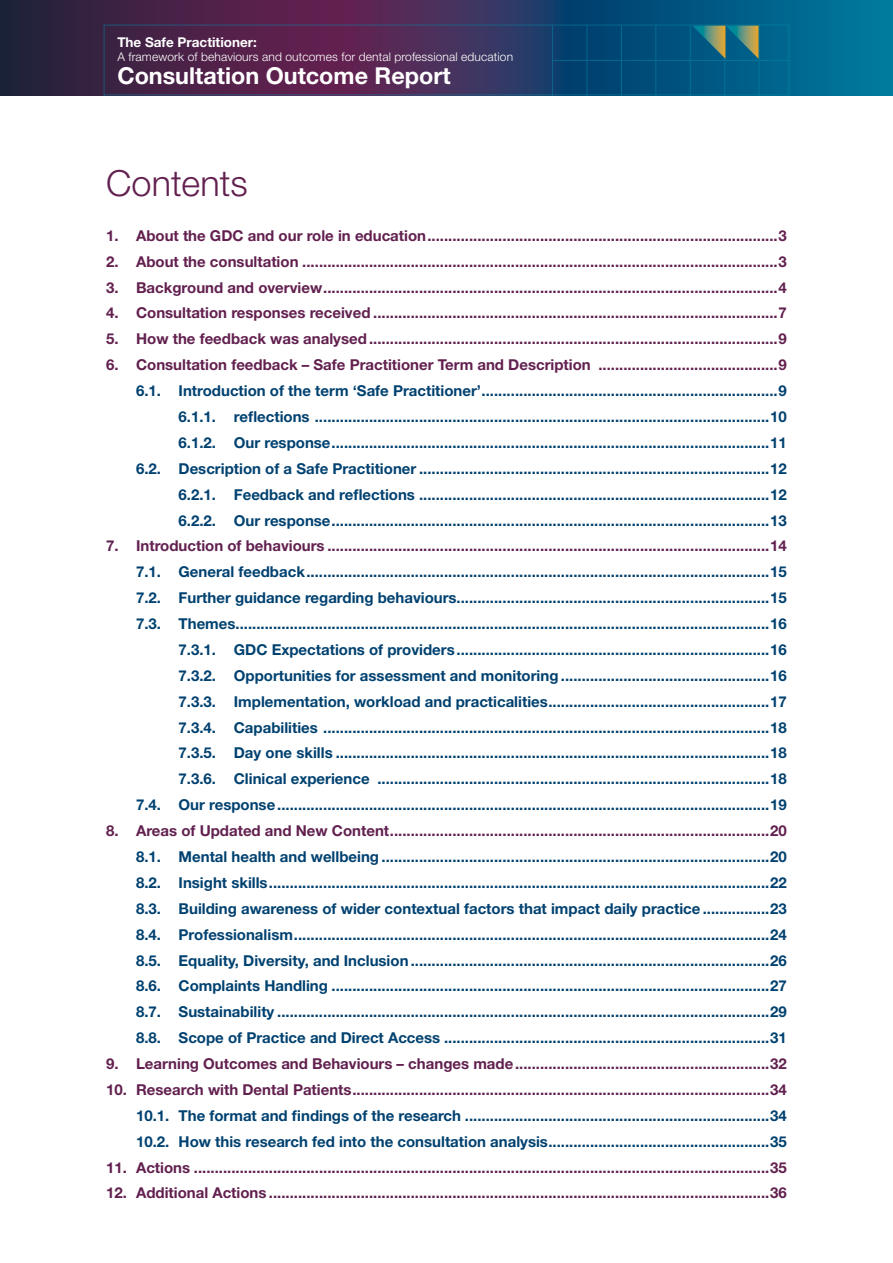
<style>
.page{position:relative;width:893px;height:1263px;background:#fff}
.page>*{position:absolute;margin:0;border:0;box-sizing:border-box;transform-origin:0 0}
.t1{font:300 36px "Helvetica Neue LT Std";color:#62204f}
.t2{font:700 23.4px "Helvetica Neue LT Std";color:#fff}
.t3{font:700 15px "Helvetica Neue LT Std";color:#004170}
.t4{font:700 15px "Helvetica Neue LT Std";color:#62204f}
.t5{font:700 13.5px "Helvetica Neue LT Std";color:#fff}
.t6{font:300 12px "Helvetica Neue LT Std";letter-spacing:.01em;color:#fff}
</style>
<div class="page">
<svg style="left:0;top:0;width:893px;height:96px;background:#214166"></svg>
<svg style="left:104px;top:25px;width:685px;height:70px;background:#343560"></svg>
<hr style="left:759px;top:25px;width:1px;height:71px;background:#0987a3">
<hr style="left:724px;top:25px;width:1px;height:71px;background:#0987a3">
<hr style="left:690px;top:25px;width:1px;height:71px;background:#0987a3">
<hr style="left:656px;top:25px;width:1px;height:71px;background:#0987a3">
<hr style="left:621px;top:25px;width:1px;height:71px;background:#0987a3">
<hr style="left:587px;top:25px;width:1px;height:71px;background:#0987a3">
<hr style="left:552px;top:25px;width:1px;height:71px;background:#0987a3">
<hr style="left:552px;top:60px;width:237px;height:1px;background:#0987a3">
<hr style="left:104px;top:95px;width:685px;height:1px;background:#0987a3">
<svg style="left:692px;top:26px;width:66px;height:33px;background:#437976"></svg>
<p class="t5" style="left:117px;top:33px;width:141px">The Safe Practitioner:</p>
<p class="t6" style="left:117px;top:49px;width:397px">A framework of behaviours and outcomes for dental professional education</p>
<h2 class="t2" style="left:117px;top:61px;width:335px">Consultation Outcome Report</h2>
<h1 class="t1" style="left:106px;top:161px;width:143px">Contents</h1>
<p class="t4" style="left:106px;top:226px;width:682px">1. About the GDC and our role in education....................................................................................3</p>
<p class="t4" style="left:106px;top:252px;width:682px">2. About the consultation ..................................................................................................................3</p>
<p class="t4" style="left:106px;top:278px;width:682px">3. Background and overview.............................................................................................................4</p>
<p class="t4" style="left:106px;top:304px;width:682px">4. Consultation responses received .................................................................................................7</p>
<p class="t4" style="left:106px;top:330px;width:682px">5. How the feedback was analysed..................................................................................................9</p>
<p class="t4" style="left:106px;top:356px;width:682px">6. Consultation feedback – Safe Practitioner Term and Description ...........................................9</p>
<p class="t3" style="left:136px;top:381px;width:652px">6.1. Introduction of the term ‘Safe Practitioner’.......................................................................9</p>
<p class="t3" style="left:179px;top:407px;width:610px">6.1.1. reflections .............................................................................................................10</p>
<p class="t3" style="left:179px;top:433px;width:610px">6.1.2. Our response.........................................................................................................11</p>
<p class="t3" style="left:136px;top:459px;width:652px">6.2. Description of a Safe Practitioner ....................................................................................12</p>
<p class="t3" style="left:179px;top:485px;width:610px">6.2.1. Feedback and reflections ....................................................................................12</p>
<p class="t3" style="left:179px;top:511px;width:610px">6.2.2. Our response.........................................................................................................13</p>
<p class="t4" style="left:106px;top:537px;width:682px">7. Introduction of behaviours ..........................................................................................................14</p>
<p class="t3" style="left:136px;top:563px;width:652px">7.1. General feedback...............................................................................................................15</p>
<p class="t3" style="left:136px;top:588px;width:652px">7.2. Further guidance regarding behaviours...........................................................................15</p>
<p class="t3" style="left:136px;top:614px;width:652px">7.3. Themes................................................................................................................................16</p>
<p class="t3" style="left:179px;top:640px;width:610px">7.3.1. GDC Expectations of providers...........................................................................16</p>
<p class="t3" style="left:179px;top:666px;width:610px">7.3.2. Opportunities for assessment and monitoring ..................................................16</p>
<p class="t3" style="left:179px;top:692px;width:610px">7.3.3. Implementation, workload and practicalities.....................................................17</p>
<p class="t3" style="left:179px;top:718px;width:610px">7.3.4. Capabilities ...........................................................................................................18</p>
<p class="t3" style="left:179px;top:744px;width:610px">7.3.5. Day one skills ........................................................................................................18</p>
<p class="t3" style="left:179px;top:770px;width:610px">7.3.6. Clinical experience ..............................................................................................18</p>
<p class="t3" style="left:136px;top:795px;width:652px">7.4. Our response......................................................................................................................19</p>
<p class="t4" style="left:106px;top:821px;width:682px">8. Areas of Updated and New Content...........................................................................................20</p>
<p class="t3" style="left:136px;top:847px;width:652px">8.1. Mental health and wellbeing .............................................................................................20</p>
<p class="t3" style="left:136px;top:873px;width:652px">8.2. Insight skills........................................................................................................................22</p>
<p class="t3" style="left:136px;top:899px;width:652px">8.3. Building awareness of wider contextual factors that impact daily practice ................23</p>
<p class="t3" style="left:136px;top:925px;width:652px">8.4. Professionalism..................................................................................................................24</p>
<p class="t3" style="left:136px;top:951px;width:652px">8.5. Equality, Diversity, and Inclusion......................................................................................26</p>
<p class="t3" style="left:136px;top:977px;width:652px">8.6. Complaints Handling .........................................................................................................27</p>
<p class="t3" style="left:136px;top:1003px;width:652px">8.7. Sustainability ......................................................................................................................29</p>
<p class="t3" style="left:136px;top:1028px;width:652px">8.8. Scope of Practice and Direct Access ..............................................................................31</p>
<p class="t4" style="left:106px;top:1054px;width:682px">9. Learning Outcomes and Behaviours – changes made.............................................................32</p>
<p class="t4" style="left:106px;top:1080px;width:682px">10. Research with Dental Patients....................................................................................................34</p>
<p class="t3" style="left:136px;top:1106px;width:652px">10.1. The format and findings of the research .........................................................................34</p>
<p class="t3" style="left:136px;top:1132px;width:652px">10.2. How this research fed into the consultation analysis.....................................................35</p>
<p class="t4" style="left:106px;top:1158px;width:682px">11. Actions ..........................................................................................................................................35</p>
<p class="t4" style="left:106px;top:1184px;width:682px">12. Additional Actions ........................................................................................................................36</p>
</div>
